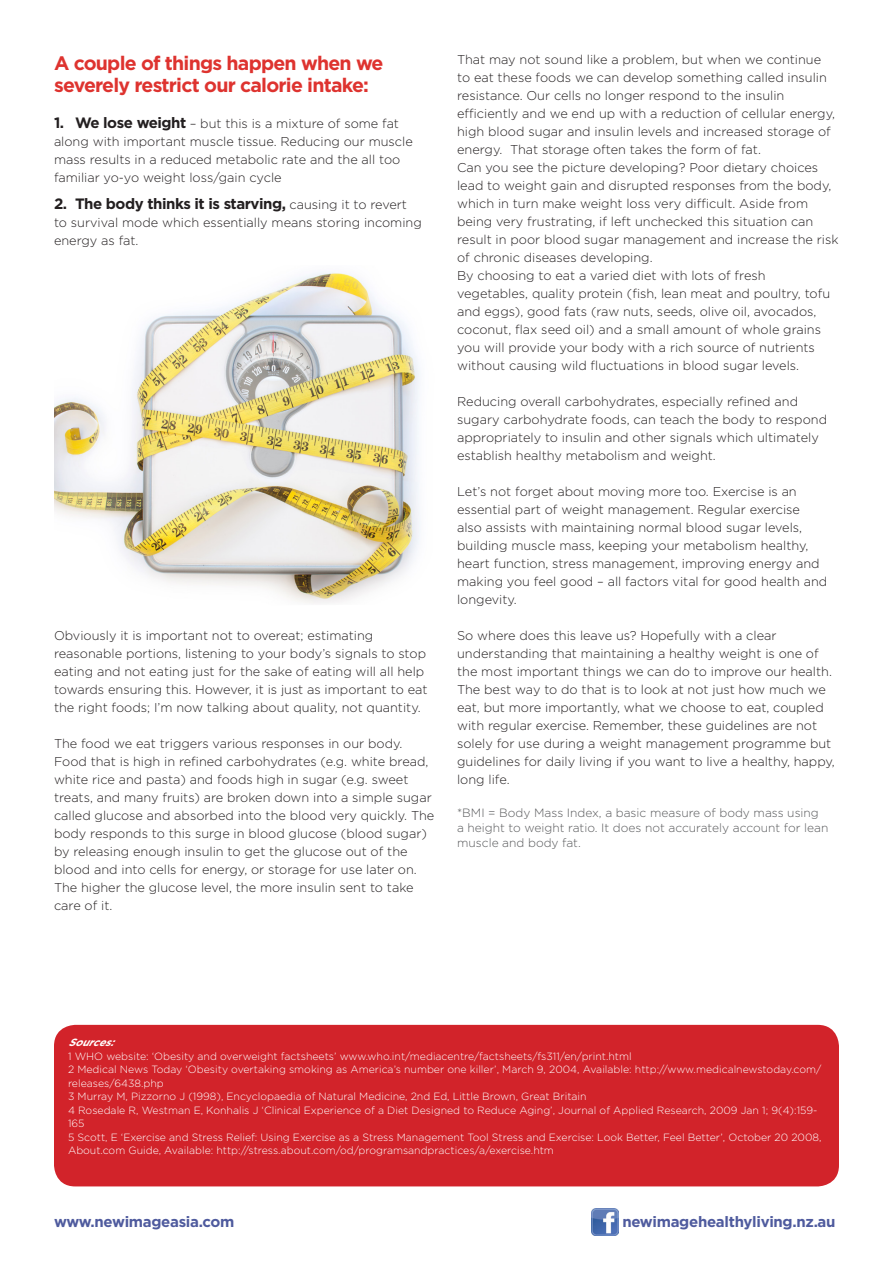
<style>
.page{position:relative;width:893px;height:1263px;background:#fff}
.page>*{position:absolute;margin:0;border:0;box-sizing:border-box;transform-origin:0 0}
.t1{font:700 19.5px/22.5px "Gotham";letter-spacing:-.04em;color:#de332f}
.t2{font:700 15px "Gotham";letter-spacing:-.02em;color:#4f5b9e}
.t3{font:700 15px "Gotham";letter-spacing:-.03em;color:#231f20}
.t4{font:300 12.75px/18px "Gotham";color:#231f20}
.t5{font:300 12px/15px "Gotham";color:#58595b}
.t6{font:300 10.5px/13.5px "Gotham";color:#fff}
.t7{font:italic 700 10.5px "Gotham";color:#fff}
.s1{font-weight:700;font-size:15px}
.s2{font-weight:300;font-size:12.75px}
</style>
<div class="page">
<img style="left:592px;top:1209px;width:26px;height:27px">
<img style="left:54px;top:272px;width:366px;height:331px">
<div style="left:54px;top:1025px;width:785px;height:161px;background:#d2232a;border-radius:21px"></div>
<h1 class="t1" style="left:54px;top:51px;width:331px">A couple of things happen when we severely restrict our calorie intake:</h1>
<p class="t4" style="left:54px;top:114px;width:360px"><span class="s1">1. We lose weight</span> – but this is a mixture of some fat along with important muscle tissue. Reducing our muscle mass results in a reduced metabolic rate and the all too familiar yo-yo weight loss/gain cycle</p>
<p class="t3" style="left:54px;top:193px;width:355px">2. The body thinks it is starving, <span class="s2">causing it to revert</span></p>
<p class="t4" style="left:54px;top:213px;width:369px">to survival mode which essentially means storing incoming energy as fat.</p>
<p class="t4" style="left:54px;top:626px;width:375px">Obviously it is important not to overeat; estimating reasonable portions, listening to your body’s signals to stop eating and not eating just for the sake of eating will all help towards ensuring this. However, it is just as important to eat the right foods; I’m now talking about quality, not quantity.</p>
<p class="t4" style="left:54px;top:734px;width:382px">The food we eat triggers various responses in our body.<br>Food that is high in refined carbohydrates (e.g. white bread, white rice and pasta) and foods high in sugar (e.g. sweet treats, and many fruits) are broken down into a simple sugar called glucose and absorbed into the blood very quickly. The body responds to this surge in blood glucose (blood sugar) by releasing enough insulin to get the glucose out of the blood and into cells for energy, or storage for use later on.<br>The higher the glucose level, the more insulin sent to take care of it.</p>
<p class="t4" style="left:457px;top:50px;width:383px">That may not sound like a problem, but when we continue<br>to eat these foods we can develop something called insulin resistance. Our cells no longer respond to the insulin efficiently and we end up with a reduction of cellular energy, high blood sugar and insulin levels and increased storage of energy. That storage often takes the form of fat.<br>Can you see the picture developing? Poor dietary choices lead to weight gain and disrupted responses from the body, which in turn make weight loss very difficult. Aside from being very frustrating, if left unchecked this situation can result in poor blood sugar management and increase the risk of chronic diseases developing.<br>By choosing to eat a varied diet with lots of fresh vegetables, quality protein (fish, lean meat and poultry, tofu and eggs), good fats (raw nuts, seeds, olive oil, avocados, coconut, flax seed oil) and a small amount of whole grains you will provide your body with a rich source of nutrients without causing wild fluctuations in blood sugar levels.</p>
<p class="t4" style="left:457px;top:392px;width:371px">Reducing overall carbohydrates, especially refined and sugary carbohydrate foods, can teach the body to respond appropriately to insulin and other signals which ultimately establish healthy metabolism and weight.</p>
<p class="t4" style="left:457px;top:482px;width:372px">Let’s not forget about moving more too. Exercise is an essential part of weight management. Regular exercise also assists with maintaining normal blood sugar levels, building muscle mass, keeping your metabolism healthy, heart function, stress management, improving energy and making you feel good – all factors vital for good health and longevity.</p>
<p class="t4" style="left:457px;top:626px;width:379px">So where does this leave us? Hopefully with a clear understanding that maintaining a healthy weight is one of the most important things we can do to improve our health.<br>The best way to do that is to look at not just how much we eat, but more importantly, what we choose to eat, coupled with regular exercise. Remember, these guidelines are not solely for use during a weight management programme but guidelines for daily living if you want to live a healthy, happy, long life.</p>
<p class="t5" style="left:457px;top:805px;width:373px">*BMI = Body Mass Index, a basic measure of body mass using a height to weight ratio. It does not accurately account for lean muscle and body fat.</p>
<p class="t7" style="left:68px;top:1035px;width:54px">Sources:</p>
<p class="t6" style="left:68px;top:1049px;width:755px">1 WHO website: ‘Obesity and overweight factsheets’ www.who.int/mediacentre/factsheets/fs311/en/print.html<br>2 Medical News Today ‘Obesity overtaking smoking as America’s number one killer’, March 9, 2004, Available: http://www.medicalnewstoday.com/ releases/6438.php<br>3 Murray M, Pizzorno J (1998), Encyclopaedia of Natural Medicine, 2nd Ed, Little Brown, Great Britain<br>4 Rosedale R, Westman E, Konhalis J ‘Clinical Experience of a Diet Designed to Reduce Aging’, Journal of Applied Research, 2009 Jan 1; 9(4):159- 165<br>5 Scott, E ‘Exercise and Stress Relief: Using Exercise as a Stress Management Tool Stress and Exercise: Look Better, Feel Better’, October 20 2008, About.com Guide, Available: http://stress.about.com/od/programsandpractices/a/exercise.htm</p>
<p class="t2" style="left:54px;top:1212px;width:182px">www.newimageasia.com</p>
<p class="t2" style="left:622px;top:1212px;width:215px">newimagehealthyliving.nz.au</p>
</div>
